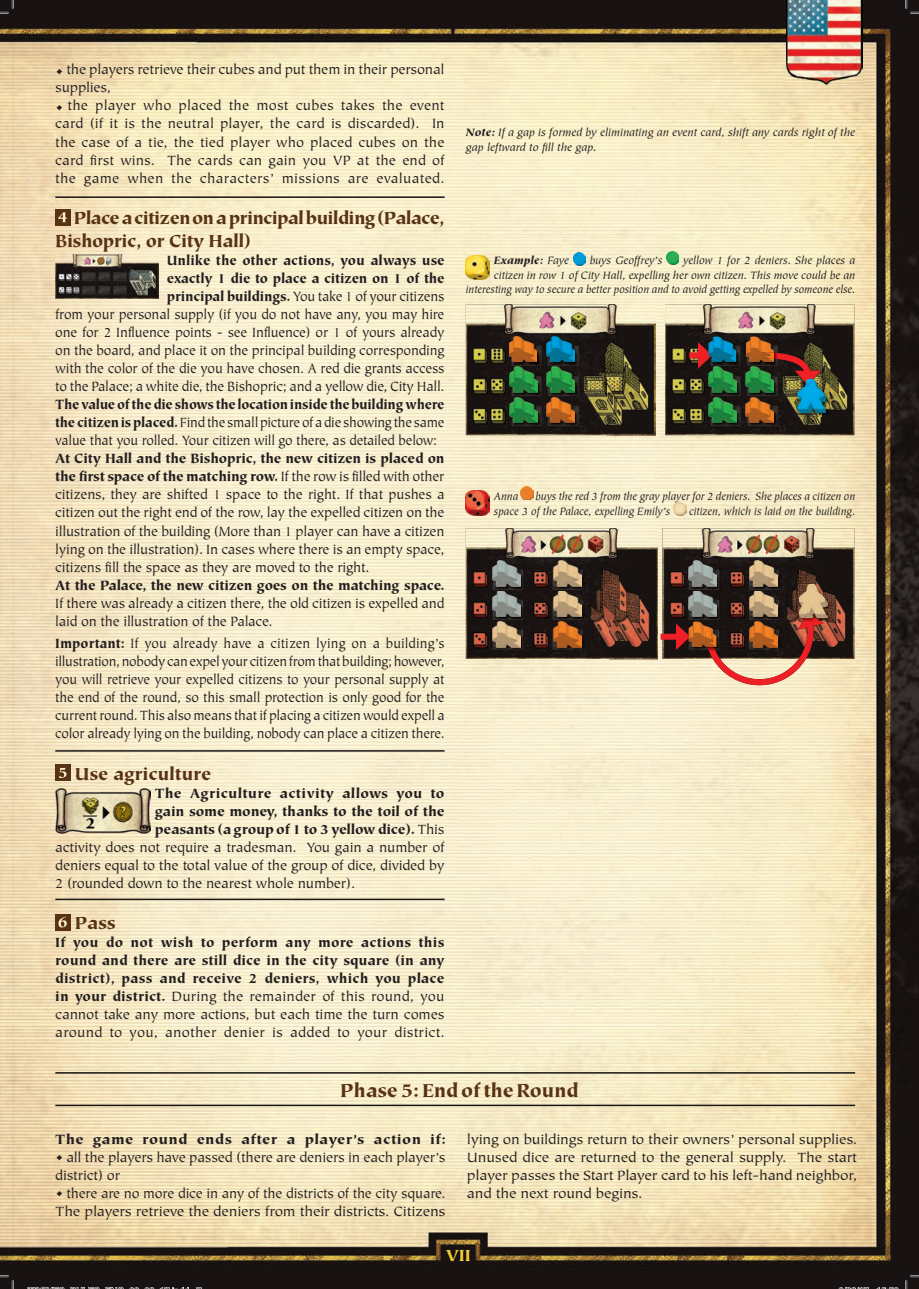
<style>
.page{position:relative;width:919px;height:1289px;background:#fff}
.page>*{position:absolute;margin:0;border:0;box-sizing:border-box;transform-origin:0 0}
.t1{font:900 21px "Tiepolo";letter-spacing:-.015em;color:#583214}
.t2{font:900 19.5px/23.4px "Tiepolo";letter-spacing:-.04em;color:#583214}
.t3{font:900 19.5px "Tiepolo";letter-spacing:-.015em;color:#583214}
.t4{font:900 18px "Tiepolo";color:#f1ce32}
.t5{font:15px/18px "Tiepolo";letter-spacing:-.015em;color:#231f20}
.t6{font:15px/18px "Tiepolo";letter-spacing:-.015em;color:#231f20;text-align:justify;scale:.93 1}
.t7{font:900 15px/18px "Tiepolo";letter-spacing:-.015em;color:#231f20;text-align:justify}
.t8{font:15px/18px "Tiepolo";letter-spacing:-.015em;color:#231f20;text-align:right;scale:.95 1}
.t9{font:15px/18px "Tiepolo";letter-spacing:.005em;color:#231f20}
.t10{font:15px/18px "Tiepolo";letter-spacing:-.015em;color:#231f20;text-align:justify;scale:1.05 1}
.t11{font:900 15px "Tiepolo";letter-spacing:.02em;color:#231f20}
.t12{font:italic 12px/14.4px "Tiepolo";color:#231f20}
.t13{font:italic 12px/15.5px "Tiepolo";color:#231f20;scale:.96 1}
.t14{font:italic 900 12px "Tiepolo";letter-spacing:.005em;color:#231f20}
.t15{font:italic 12px "Tiepolo";color:#211c14;scale:.96 1}
.s1{font-weight:900;font-size:30px}
.s2{font-weight:900}
.s3{font-weight:400}
</style>
<div class="page">
<img style="left:0;top:0;width:918px;height:1288px">
<hr style="left:55px;top:196px;width:389px;height:2px;background:#191514">
<hr style="left:55px;top:750px;width:389px;height:1px;background:#191514">
<hr style="left:55px;top:898px;width:389px;height:2px;background:#191514">
<img style="left:55px;top:788px;width:95px;height:45px">
<hr style="left:55px;top:1072px;width:800px;height:1px;background:#191514">
<hr style="left:55px;top:1104px;width:800px;height:2px;background:#191514">
<img style="left:55px;top:254px;width:103px;height:44px">
<img style="left:466px;top:528px;width:191px;height:131px">
<img style="left:552px;top:560px;width:33px;height:90px">
<img style="left:553px;top:621px;width:28px;height:26px">
<img style="left:491px;top:560px;width:33px;height:90px">
<img style="left:492px;top:621px;width:28px;height:26px">
<img style="left:553px;top:560px;width:28px;height:26px">
<img style="left:553px;top:591px;width:28px;height:25px">
<img style="left:492px;top:560px;width:28px;height:26px">
<img style="left:492px;top:591px;width:28px;height:25px">
<img style="left:662px;top:528px;width:192px;height:131px">
<img style="left:667px;top:623px;width:21px;height:28px">
<div style="left:660px;top:633px;width:21px;height:6px;background:#ee1f25"></div>
<img style="left:748px;top:560px;width:33px;height:52px">
<img style="left:749px;top:560px;width:28px;height:26px">
<img style="left:749px;top:591px;width:28px;height:21px">
<img style="left:687px;top:560px;width:33px;height:90px">
<img style="left:688px;top:560px;width:28px;height:26px">
<img style="left:688px;top:591px;width:28px;height:25px">
<img style="left:688px;top:621px;width:17px;height:26px">
<svg style="left:676px;top:623px;width:14px;height:27px"></svg>
<img style="left:798px;top:583px;width:33px;height:39px">
<img style="left:799px;top:584px;width:28px;height:34px">
<svg style="left:705px;top:612px;width:118px;height:73px;background:#936551"></svg>
<img style="left:466px;top:304px;width:189px;height:131px">
<img style="left:546px;top:336px;width:32px;height:90px">
<img style="left:546px;top:336px;width:28px;height:26px">
<img style="left:508px;top:336px;width:33px;height:90px">
<img style="left:509px;top:336px;width:28px;height:26px">
<img style="left:546px;top:397px;width:28px;height:26px">
<img style="left:509px;top:367px;width:28px;height:25px">
<img style="left:509px;top:397px;width:28px;height:26px">
<img style="left:547px;top:367px;width:27px;height:25px">
<img style="left:665px;top:304px;width:189px;height:131px">
<div style="left:689px;top:352px;width:14px;height:6px;background:#ee1f25"></div>
<img style="left:707px;top:336px;width:33px;height:90px">
<img style="left:708px;top:336px;width:28px;height:26px">
<svg style="left:698px;top:342px;width:14px;height:26px"></svg>
<img style="left:745px;top:336px;width:32px;height:90px">
<img style="left:745px;top:397px;width:28px;height:26px">
<img style="left:708px;top:367px;width:28px;height:25px">
<img style="left:708px;top:397px;width:28px;height:26px">
<img style="left:746px;top:367px;width:27px;height:25px">
<img style="left:796px;top:378px;width:33px;height:39px">
<img style="left:797px;top:379px;width:29px;height:34px">
<img style="left:746px;top:336px;width:27px;height:26px">
<svg style="left:762px;top:352px;width:59px;height:33px;background:#623d29"></svg>
<img style="left:466px;top:490px;width:23px;height:25px">
<img style="left:466px;top:255px;width:23px;height:25px">
<img style="left:786px;top:0;width:76px;height:84px">
<div style="left:55px;top:209px;width:15px;height:16px;background:#583214"></div>
<svg style="left:58px;top:212px;width:9px;height:10px"></svg>
<div style="left:55px;top:764px;width:15px;height:17px;background:#583214"></div>
<svg style="left:59px;top:767px;width:7px;height:11px"></svg>
<div style="left:55px;top:914px;width:15px;height:16px;background:#583214"></div>
<svg style="left:58px;top:916px;width:9px;height:11px"></svg>
<svg style="left:520px;top:487px;width:13px;height:13px"></svg>
<svg style="left:673px;top:502px;width:13px;height:13px"></svg>
<svg style="left:573px;top:253px;width:12px;height:13px"></svg>
<svg style="left:666px;top:251px;width:13px;height:13px"></svg>
<svg style="left:0;top:0;width:14px;height:14px"></svg>
<svg style="left:0;top:1275px;width:14px;height:13px"></svg>
<svg style="left:905px;top:0;width:13px;height:14px"></svg>
<svg style="left:905px;top:1275px;width:13px;height:13px"></svg>
<svg style="left:27px;top:1286px;width:162px;height:3px"></svg>
<svg style="left:838px;top:1286px;width:30px;height:2px"></svg>
<svg style="left:876px;top:1286px;width:22px;height:3px"></svg>
<p class="t9" style="left:55px;top:62px;width:391px"><span class="s1">.</span> the players retrieve their cubes and put them in their personal supplies,<br><span class="s1">.</span> the player who placed the most cubes takes the event card (if it is the neutral player, the card is discarded). In the case of a tie, the tied player who placed cubes on the card first wins. The cards can gain you VP at the end of the game when the characters’ missions are evaluated.</p>
<h2 class="t2" style="left:55px;top:208px;width:391px;text-indent:19px">Place a citizen on a principal building (Palace,<br>Bishopric, or City Hall)</h2>
<p class="t8" style="left:55px;top:253px;width:411px"><span class="s2">Unlike the other actions, you always use<br>exactly 1 die to place a citizen on 1 of the<br>principal buildings.</span> You take 1 of your citizens<br>from your personal supply (if you do not have any, you may hire one for 2 Influence points - see Influence) or 1 of yours already on the board, and place it on the principal building corresponding with the color of the die you have chosen. A red die grants access to the Palace; a white die, the Bishopric; and a yellow die, City Hall.</p>
<p class="t6" style="left:55px;top:397px;width:420px"><span class="s2">The value of the die shows the location inside the building where the citizen is placed.</span> Find the small picture of a die showing the same value that you rolled. Your citizen will go there, as detailed below:</p>
<p class="t5" style="left:55px;top:451px;width:391px;text-align:justify"><span class="s2">At City Hall and the Bishopric, the new citizen is placed on the first space of the matching row.</span> If the row is filled with other citizens, they are shifted 1 space to the right. If that pushes a citizen out the right end of the row, lay the expelled citizen on the illustration of the building (More than 1 player can have a citizen lying on the illustration). In cases where there is an empty space, citizens fill the space as they are moved to the right.</p>
<p class="t7" style="left:55px;top:577px;width:391px">At the Palace, the new citizen goes on the matching space.</p>
<p class="t5" style="left:55px;top:595px;width:391px">If there was already a citizen there, the old citizen is expelled and laid on the illustration of the Palace.</p>
<p class="t6" style="left:55px;top:635px;width:420px"><span class="s2">Important:</span> If you already have a citizen lying on a building’s illustration, nobody can expel your citizen from that building; however, you will retrieve your expelled citizens to your personal supply at the end of the round, so this small protection is only good for the current round. This also means that if placing a citizen would expell a color already lying on the building, nobody can place a citizen there.</p>
<h2 class="t3" style="left:75px;top:765px;width:138px">Use agriculture</h2>
<p class="t11" style="left:155px;top:787px;width:291px">The Agriculture activity allows you to</p>
<p class="t7" style="left:155px;top:803px;width:291px">gain some money, thanks to the toil of the</p>
<p class="t7" style="left:155px;top:821px;width:291px">peasants (a group of 1 to 3 yellow dice). <span class="s3">This</span></p>
<p class="t5" style="left:55px;top:839px;width:391px">activity does not require a tradesman. You gain a number of</p>
<p class="t5" style="left:55px;top:857px;width:390px">deniers equal to the total value of the group of dice, divided by</p>
<p class="t5" style="left:55px;top:875px;width:301px">2 (rounded down to the nearest whole number).</p>
<h2 class="t2" style="left:75px;top:912px;width:43px">Pass</h2>
<p class="t7" style="left:55px;top:934px;width:391px">If you do not wish to perform any more actions this round and there are still dice in the city square (in any district), pass and receive 2 deniers, which you place in your district. <span class="s3">During the remainder of this round, you cannot take any more actions, but each time the turn comes around to you, another denier is added to your district.</span></p>
<p class="t12" style="left:466px;top:126px;width:391px"><span class="s2">Note:</span> If a gap is formed by eliminating an event card, shift any cards right of the gap leftward to fill the gap.</p>
<p class="t12" style="left:466px;top:253px;width:391px;text-align:right">yellow 1 for 2 deniers. She places a<br>citizen in row 1 of City Hall, expelling her own citizen. This move could be an interesting way to secure a better position and to avoid getting expelled by someone else.</p>
<p class="t14" style="left:494px;top:256px;width:77px">Example: <span class="s3">Faye</span></p>
<p class="t12" style="left:589px;top:253px;width:74px">buys Geoffrey’s</p>
<p class="t13" style="left:494px;top:489px;width:378px;text-indent:42px">buys the red 3 from the gray pla er for 2 deniers. She places a citizen on space 3 of the Palace, expelling Emily’s</p>
<p class="t13" style="left:494px;top:489px;width:27px">Anna</p>
<p class="t15" style="left:676px;top:490px;width:7px">y</p>
<p class="t13" style="left:689px;top:504px;width:174px">citizen, which is laid on the building.</p>
<h1 class="t1" style="left:340px;top:1081px;width:240px">Phase 5: End of the Round</h1>
<p class="t5" style="left:55px;top:1131px;width:392px"><span class="s2">The game round ends after a player’s action if: </span><span class="s1">.</span> all the players have passed (there are deniers in each player’s district) or<br><span class="s1">.</span> there are no more dice in any of the districts of the city square.<br>The players retrieve the deniers from their districts. Citizens</p>
<p class="t10" style="left:467px;top:1131px;width:373px">lying on buildings return to their owners’ personal supplies.<br>Unused dice are returned to the general supply. The start player passes the Start Player card to his left-hand neighbor, and the next round begins.</p>
<p class="t4" style="left:446px;top:1247px;width:26px">VII</p>
</div>
